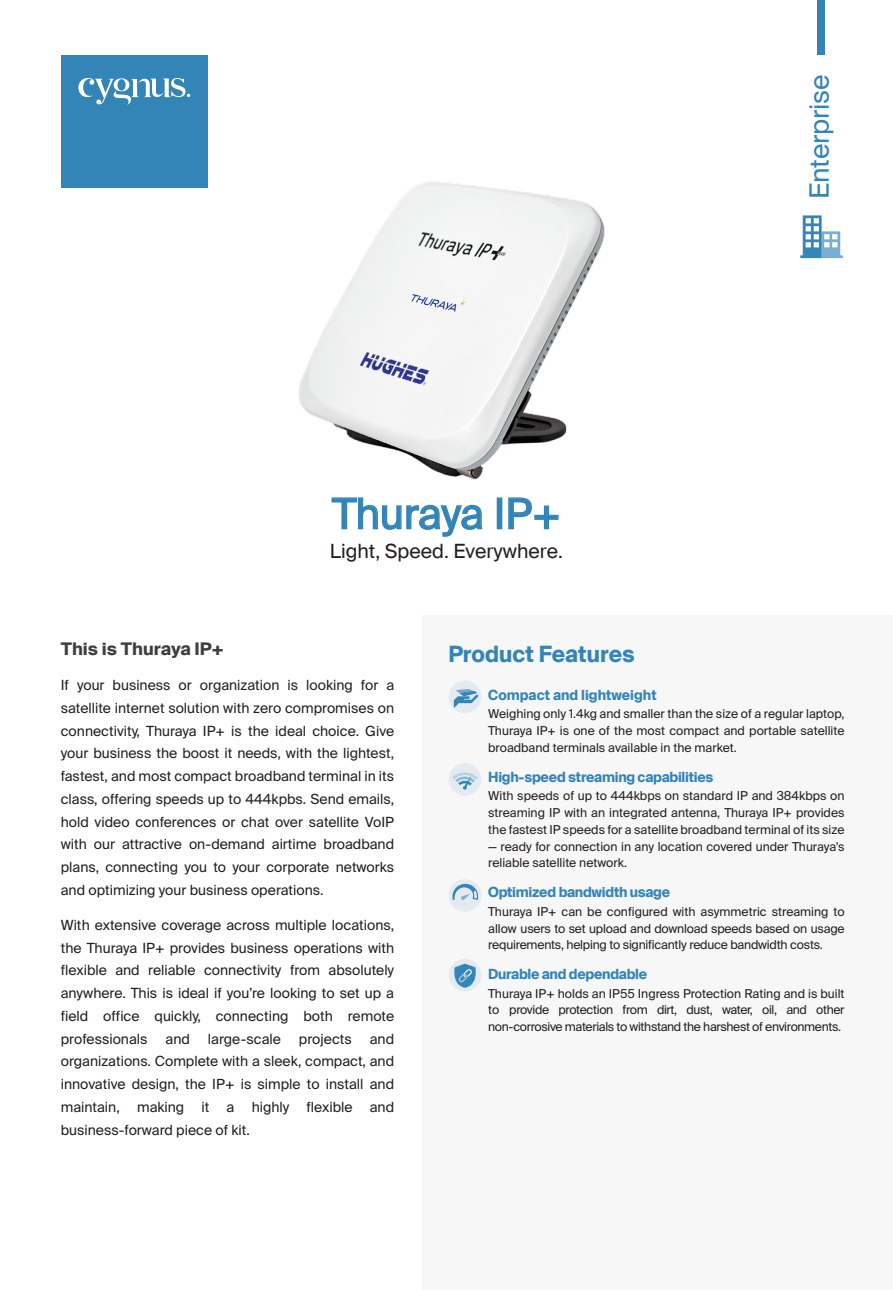
<style>
.page{position:relative;width:893px;height:1290px;background:#fff}
.page>*{position:absolute;margin:0;border:0;box-sizing:border-box;transform-origin:0 0}
.t1{font:42.18px "Suisse Intl";letter-spacing:-.005em;color:#3384b7}
.t2{font:26.6px "Suisse Intl";letter-spacing:-.01em;color:#3384b7}
.t3{font:700 22.75px "Suisse Intl";color:#3384b7;scale:.95 1}
.t4{font:19.78px "Suisse Intl";color:#231f20}
.t5{font:700 17.5px "Suisse Intl";color:#3e3e3f}
.t6{font:700 14.17px "Suisse Intl";letter-spacing:-.02em;color:#3384b7;scale:.95 1}
.t7{font:700 14.17px "Suisse Intl";color:#3384b7;scale:.95 1}
.t8{font:14px/22.8px "Suisse Intl";color:#231f20;text-align:justify}
.t9{font:12.25px/16.8px "Suisse Intl";color:#231f20;text-align:justify}
</style>
<div class="page">
<div style="left:61px;top:56px;width:147px;height:132px;background:#3384b7"></div>
<svg style="left:78px;top:78px;width:112px;height:27px"></svg>
<div style="left:817px;top:0;width:7px;height:55px;background:#3384b7"></div>
<svg style="left:800px;top:215px;width:43px;height:43px"></svg>
<div style="left:422px;top:616px;width:471px;height:674px;background:#f7f7f8"></div>
<div style="left:449px;top:763px;width:32px;height:32px;background:#e3ebf1;border-radius:50%"></div>
<svg style="left:452px;top:772px;width:26px;height:18px"></svg>
<div style="left:449px;top:879px;width:32px;height:33px;background:#e3ebf1;border-radius:50%"></div>
<svg style="left:452px;top:883px;width:27px;height:17px"></svg>
<div style="left:449px;top:959px;width:32px;height:32px;background:#e3ebf1;border-radius:50%"></div>
<svg style="left:454px;top:964px;width:22px;height:24px"></svg>
<img style="left:298px;top:182px;width:307px;height:298px">
<svg style="left:331px;top:497px;width:152px;height:40px"></svg>
<div style="left:497px;top:497px;width:5px;height:32px;border:1px solid #3384b7"></div>
<svg style="left:508px;top:497px;width:51px;height:33px"></svg>
<div style="left:449px;top:680px;width:32px;height:33px;background:#e3ebf1;border-radius:50%"></div>
<svg style="left:454px;top:689px;width:24px;height:19px"></svg>
<h1 class="t1" style="left:332px;top:489px;width:230px">Thuraya IP+</h1>
<h3 class="t4" style="left:330px;top:539px;width:234px">Light, Speed. Everywhere.</h3>
<h2 class="t2" style="left:804px;top:199px;width:126px;rotate:-90deg">Enterprise</h2>
<p class="t5" style="left:61px;top:639px;width:164px">This is Thuraya IP+</p>
<p class="t8" style="left:61px;top:674px;width:335px">If your business or organization is looking for a satellite internet solution with zero compromises on connectivity, Thuraya IP+ is the ideal choice. Give your business the boost it needs, with the lightest, fastest, and most compact broadband terminal in its class, offering speeds up to 444kpbs. Send emails, hold video conferences or chat over satellite VoIP with our attractive on-demand airtime broadband plans, connecting you to your corporate networks and optimizing your business operations.</p>
<p class="t8" style="left:61px;top:914px;width:335px">With extensive coverage across multiple locations, the Thuraya IP+ provides business operations with flexible and reliable connectivity from absolutely anywhere. This is ideal if you’re looking to set up a field office quickly, connecting both remote professionals</p>
<p class="t8" style="left:61px;top:1027px;width:335px;text-indent:309px">and organizations. Complete with a sleek, compact, and innovative design, the IP+ is simple to install and maintain, making it a highly flexible and business-forward piece of kit.</p>
<p class="t8" style="left:166px;top:1027px;width:26px">and</p>
<p class="t8" style="left:208px;top:1027px;width:74px">large-scale</p>
<p class="t8" style="left:299px;top:1027px;width:54px">projects</p>
<h3 class="t3" style="left:448px;top:641px;width:198px">Product Features</h3>
<p class="t7" style="left:488px;top:686px;width:179px">Compact and lightweight</p>
<p class="t9" style="left:488px;top:706px;width:358px">Weighing only 1.4kg and smaller than the size of a regular laptop, Thuraya IP+ is one of the most compact and portable satellite broadband terminals available in the market.</p>
<p class="t6" style="left:488px;top:768px;width:239px">High-speed streaming capabilities</p>
<p class="t9" style="left:488px;top:787px;width:358px">With speeds of up to 444kbps on standard IP and 384kbps on streaming IP with an integrated antenna, Thuraya IP+ provides the fastest IP speeds for a satellite broadband terminal of its size</p>
<p class="t9" style="left:488px;top:838px;width:358px">— ready for connection in any location covered under Thuraya’s reliable satellite network.</p>
<p class="t6" style="left:488px;top:884px;width:193px">Optimized bandwidth usage</p>
<p class="t9" style="left:488px;top:903px;width:358px">Thuraya IP+ can be configured with asymmetric streaming to allow users to set upload and download speeds based on usage requirements, helping to significantly reduce bandwidth costs.</p>
<p class="t6" style="left:488px;top:966px;width:169px">Durable and dependable</p>
<p class="t9" style="left:488px;top:985px;width:358px">Thuraya IP+ holds an IP55 Ingress Protection Rating and is built to provide protection from dirt, dust, water, oil, and other non-corrosive materials to withstand the harshest of environments.</p>
</div>
